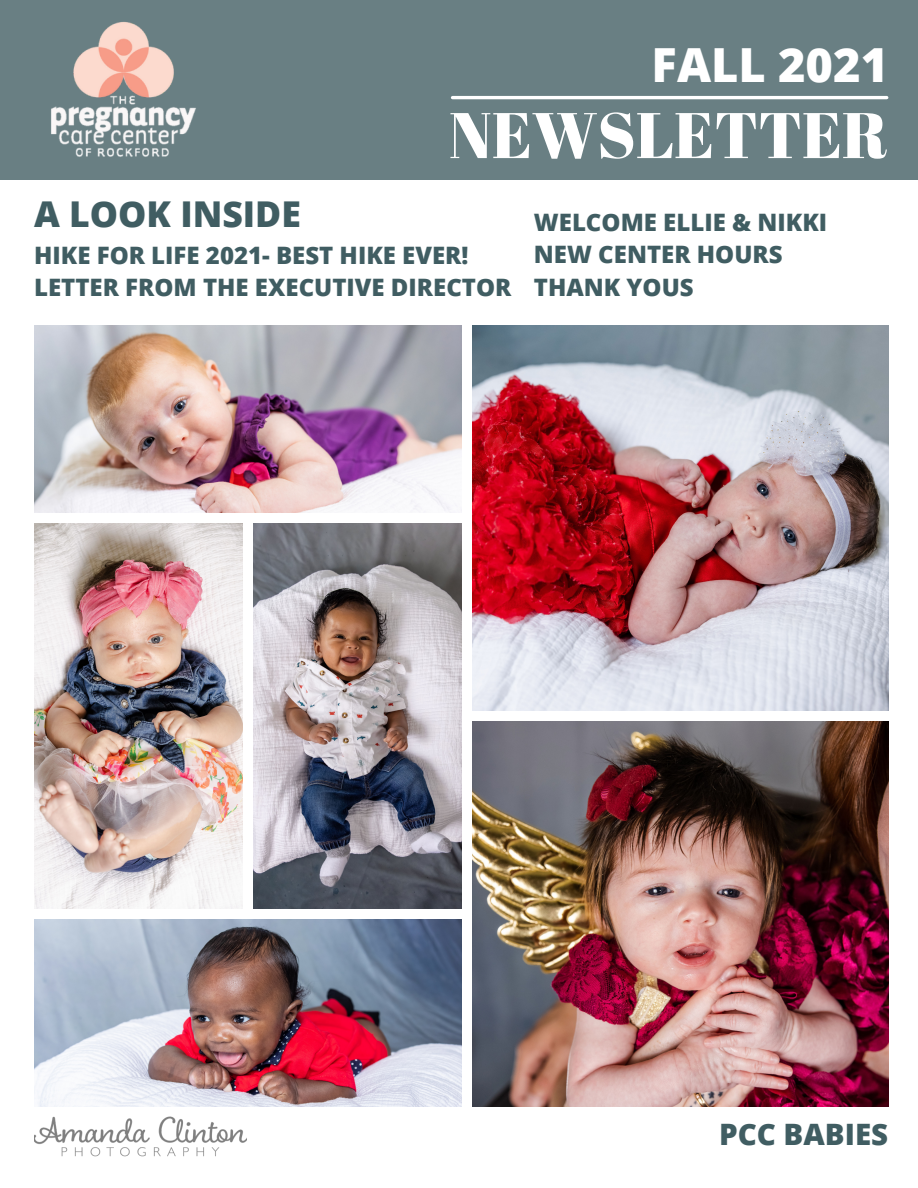
<style>
.page{position:relative;width:918px;height:1188px;background:#fff}
.page>*{position:absolute;margin:0;border:0;box-sizing:border-box;transform-origin:0 0}
.t1{font:64.35px "Abril Fatface";color:#fff}
.t2{font:800 46.95px "Open Sans";color:#fff}
.t3{font:800 35.55px "Open Sans";color:#405d62}
.t4{font:800 29.55px "Open Sans";color:#405d62}
.t5{font:800 24px "Open Sans";color:#405d62}
</style>
<div class="page">
<img style="left:34px;top:326px;width:428px;height:187px">
<img style="left:473px;top:326px;width:415px;height:385px">
<img style="left:34px;top:524px;width:208px;height:385px">
<img style="left:254px;top:524px;width:208px;height:385px">
<img style="left:473px;top:722px;width:415px;height:385px">
<img style="left:34px;top:920px;width:428px;height:187px">
<div style="left:0;top:0;width:918px;height:180px;background:#697f83"></div>
<img style="left:34px;top:1116px;width:213px;height:41px">
<img style="left:51px;top:21px;width:145px;height:136px">
<hr style="left:453px;top:96px;width:434px;height:3px;background:#fff">
<p class="t2" style="left:652px;top:32px;width:238px">FALL 2021</p>
<p class="t1" style="left:449px;top:90px;width:441px">NEWSLETTER</p>
<p class="t3" style="left:34px;top:189px;width:268px">A LOOK INSIDE</p>
<p class="t5" style="left:34px;top:238px;width:436px">HIKE FOR LIFE 2021- BEST HIKE EVER!</p>
<p class="t5" style="left:34px;top:271px;width:479px">LETTER FROM THE EXECUTIVE DIRECTOR</p>
<p class="t5" style="left:534px;top:205px;width:295px">WELCOME ELLIE &amp; NIKKI</p>
<p class="t5" style="left:534px;top:238px;width:250px">NEW CENTER HOURS</p>
<p class="t5" style="left:534px;top:270px;width:161px">THANK YOUS</p>
<p class="t4" style="left:719px;top:1113px;width:171px">PCC BABIES</p>
</div>
